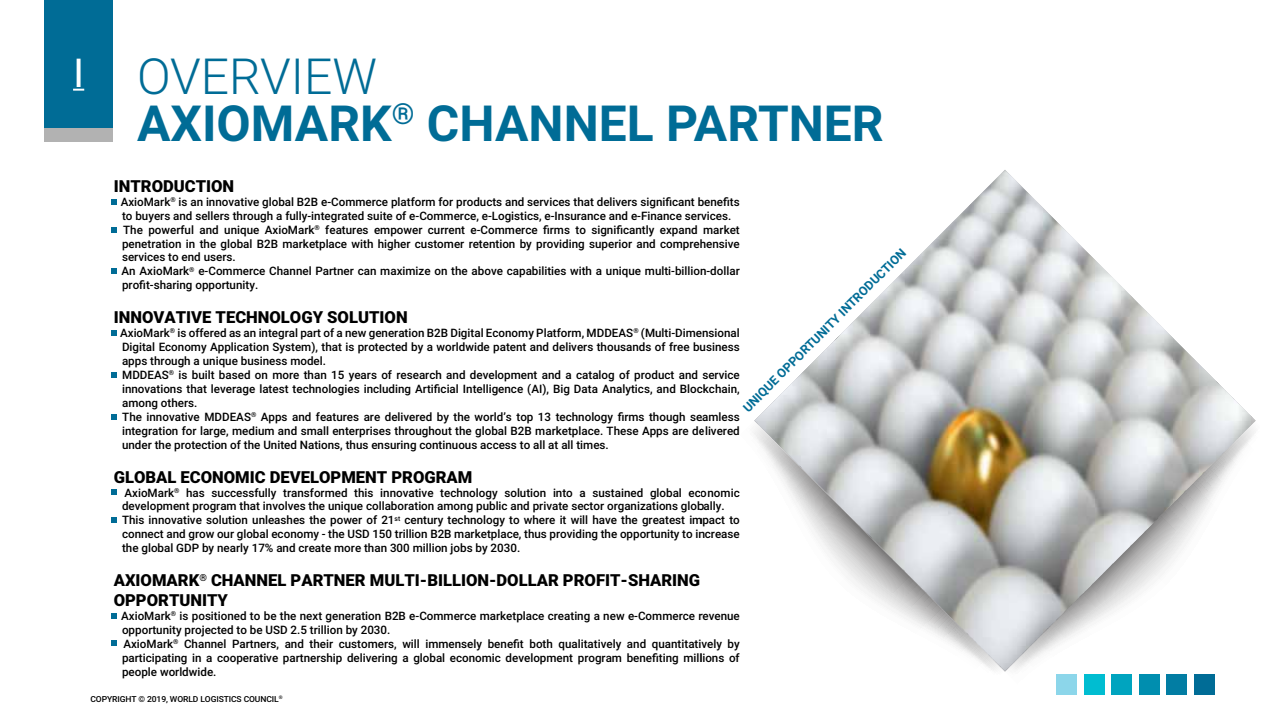
<style>
.page{position:relative;width:1263px;height:711px;background:#fff}
.page>*{position:absolute;margin:0;border:0;box-sizing:border-box;transform-origin:0 0}
.t1{font:700 49.8px/46.5px "Roboto";color:#006c96}
.t2{font:39.75px "Roboto";color:#fff}
.t3{font:900 16.65px/20px "Roboto";color:#000}
.t4{font:700 12.45px "Roboto";color:#006c96}
.t5{font:500 11.55px/14px "Roboto";color:#000;text-align:justify}
.t6{font:500 8.25px "Roboto";letter-spacing:-.01em;color:#000}
.s1{font-weight:300}
</style>
<div class="page">
<svg style="left:112px;top:200px;width:5px;height:5px"></svg>
<svg style="left:112px;top:330px;width:5px;height:5px"></svg>
<svg style="left:112px;top:372px;width:5px;height:5px"></svg>
<svg style="left:112px;top:414px;width:5px;height:5px"></svg>
<svg style="left:112px;top:489px;width:5px;height:6px"></svg>
<svg style="left:112px;top:517px;width:5px;height:5px"></svg>
<svg style="left:112px;top:613px;width:5px;height:5px"></svg>
<svg style="left:112px;top:640px;width:5px;height:5px"></svg>
<svg style="left:112px;top:227px;width:5px;height:5px"></svg>
<svg style="left:112px;top:268px;width:5px;height:5px"></svg>
<div style="left:45px;top:0;width:68px;height:128px;background:#006c96"></div>
<div style="left:45px;top:128px;width:68px;height:13px;background:#b2b2b2"></div>
<svg style="left:73px;top:89px;width:11px;height:2px"></svg>
<img style="left:754px;top:170px;width:502px;height:501px">
<div style="left:1194px;top:673px;width:20px;height:21px;background:#006c96"></div>
<div style="left:1166px;top:673px;width:21px;height:21px;background:#027da3"></div>
<div style="left:1139px;top:673px;width:20px;height:21px;background:#008eaf"></div>
<div style="left:1111px;top:673px;width:21px;height:21px;background:#00a4bf"></div>
<div style="left:1084px;top:673px;width:20px;height:21px;background:#00bdd1"></div>
<div style="left:1056px;top:673px;width:21px;height:21px;background:#8cd6ea"></div>
<h2 class="t2" style="left:73px;top:45px;width:13px">I</h2>
<h1 class="t1" style="left:137px;top:51px;width:748px"><span class="s1">OVERVIEW<br></span>AXIOMARK<sup>®</sup> CHANNEL PARTNER</h1>
<h3 class="t3" style="left:114px;top:175px;width:122px">INTRODUCTION</h3>
<p class="t5" style="left:114px;top:194px;width:627px;text-align:center">• AxioMark<sup>®</sup> is an innovative global B2B e-Commerce platform for products and services that delivers significant benefits to buyers and sellers through a fully-integrated suite of e-Commerce, e-Logistics, e-Insurance and e-Finance services.</p>
<p class="t5" style="left:122px;top:222px;width:619px;text-indent:-8px">• The powerful and unique AxioMark<sup>®</sup> features empower current e-Commerce firms to significantly expand market penetration in the global B2B marketplace with higher customer retention by providing superior and comprehensive services to end users.</p>
<p class="t5" style="left:122px;top:264px;width:619px;text-indent:-8px">• An AxioMark<sup>®</sup> e-Commerce Channel Partner can maximize on the above capabilities with a unique multi-billion-dollar profit-sharing opportunity.</p>
<h3 class="t3" style="left:114px;top:306px;width:295px">INNOVATIVE TECHNOLOGY SOLUTION</h3>
<p class="t5" style="left:122px;top:325px;width:619px;text-indent:-8px">• AxioMark<sup>®</sup> is offered as an integral part of a new generation B2B Digital Economy Platform, MDDEAS<sup>®</sup> (Multi-Dimensional Digital Economy Application System), that is protected by a worldwide patent and delivers thousands of free business apps through a unique business model.</p>
<p class="t5" style="left:122px;top:367px;width:619px;text-indent:-8px">• MDDEAS<sup>®</sup> is built based on more than 15 years of research and development and a catalog of product and service innovations that leverage latest technologies including Artificial Intelligence (AI), Big Data Analytics, and Blockchain, among others.</p>
<p class="t5" style="left:122px;top:409px;width:619px;text-indent:-8px">• The innovative MDDEAS<sup>®</sup> Apps and features are delivered by the world’s top 13 technology firms though seamless integration for large, medium and small enterprises throughout the global B2B marketplace. These Apps are delivered under the protection of the United Nations, thus ensuring continuous access to all at all times.</p>
<h3 class="t3" style="left:114px;top:466px;width:360px">GLOBAL ECONOMIC DEVELOPMENT PROGRAM</h3>
<p class="t5" style="left:114px;top:485px;width:627px;text-align:center">• AxioMark<sup>®</sup> has successfully transformed this innovative technology solution into a sustained global economic development program that involves the unique collaboration among public and private sector organizations globally.</p>
<p class="t5" style="left:122px;top:512px;width:619px;text-indent:-8px">• This innovative solution unleashes the power of 21<sup>st</sup> century technology to where it will have the greatest impact to connect and grow our global economy - the USD 150 trillion B2B marketplace, thus providing the opportunity to increase the global GDP by nearly 17% and create more than 300 million jobs by 2030.</p>
<h3 class="t3" style="left:114px;top:569px;width:588px">AXIOMARK<sup>®</sup> CHANNEL PARTNER MULTI-BILLION-DOLLAR PROFIT-SHARING<br>OPPORTUNITY</h3>
<p class="t5" style="left:122px;top:608px;width:619px;text-indent:-8px">• AxioMark<sup>®</sup> is positioned to be the next generation B2B e-Commerce marketplace creating a new e-Commerce revenue opportunity projected to be USD 2.5 trillion by 2030.</p>
<p class="t5" style="left:122px;top:636px;width:619px;text-indent:-8px">• AxioMark<sup>®</sup> Channel Partners, and their customers, will immensely benefit both qualitatively and quantitatively by participating in a cooperative partnership delivering a global economic development program benefiting millions of people worldwide.</p>
<p class="t4" style="left:739px;top:403px;width:226px;rotate:-45deg">UNIQUE OPPORTUNITY INTRODUCTION</p>
<p class="t6" style="left:90px;top:692px;width:194px">COPYRIGHT © 2019, WORLD LOGISTICS COUNCIL<sup>®</sup></p>
</div>
